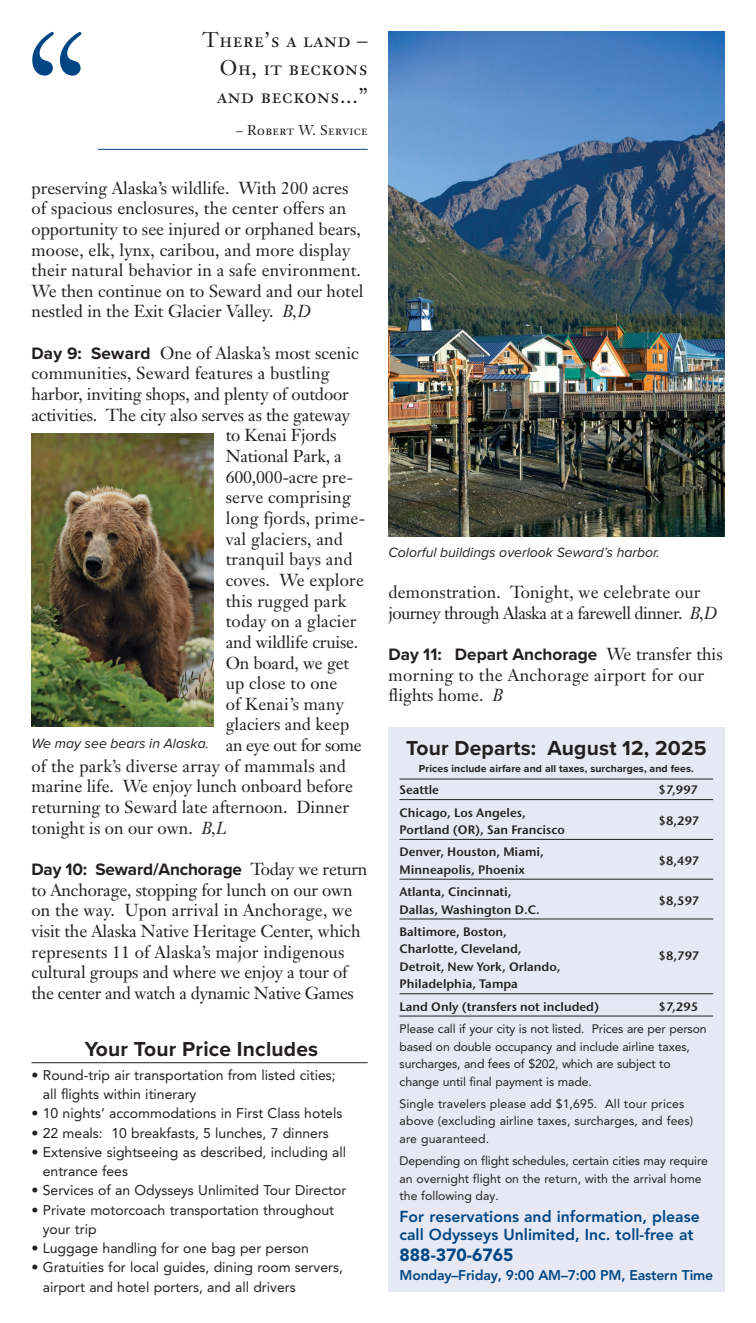
<style>
.page{position:relative;width:756px;height:1323px;background:#fff}
.page>*{position:absolute;margin:0;border:0;box-sizing:border-box;transform-origin:0 0}
.t1{font:700 21px "Proxima Nova";letter-spacing:.01em;color:#231f20}
.t2{font:21px/28px "Janson Text LT Pro";letter-spacing:.03em;color:#231f20;text-align:justify}
.Phone_Number{font:900 17.5px "Avenir LT Pro";color:#004684}
.t3{font:17.15px/20.7px "Janson Text LT Pro";color:#231f20}
.t4{font:17.15px/20.7px "Janson Text LT Pro";letter-spacing:.02em;color:#231f20}
.t5{font:17.15px/20.7px "Janson Text LT Pro";letter-spacing:-.03em;color:#231f20}
.Reservations{font:800 15.75px "Avenir LT Pro";color:#004684}
.Bullets{font:14px/19.2px "Avenir LT Pro";color:#231f20}
.t6{font:italic 14px "Proxima Nova";color:#231f20}
.Contact_Time{font:800 14px "Avenir LT Pro";letter-spacing:-.015em;color:#004684}
.t7{font:14px "Janson Text LT Pro";letter-spacing:.02em;color:#231f20}
.Copy{font:12.25px/17.5px "Avenir LT Pro";letter-spacing:-.01em;color:#231f20}
.City_Price{font:600 12.25px/17.5px "Stone Sans ITC Pro";color:#231f20}
.Copy-2{font:12.25px/17.5px "Avenir LT Pro";letter-spacing:.01em;color:#231f20}
.t8{font:700 10.5px "Proxima Nova";letter-spacing:.01em;color:#231f20}
.s1{font-style:italic}
.s2{font-family:"Proxima Nova";font-weight:700}
</style>
<div class="page">
<hr style="left:32px;top:1062px;width:336px;height:1px;background:#231f20">
<div style="left:388px;top:727px;width:336px;height:565px;background:#e6e9f3"></div>
<hr style="left:400px;top:779px;width:313px;height:1px;background:#231f20">
<hr style="left:400px;top:799px;width:313px;height:1px;background:#231f20">
<hr style="left:400px;top:839px;width:313px;height:1px;background:#231f20">
<hr style="left:400px;top:879px;width:313px;height:1px;background:#231f20">
<hr style="left:400px;top:919px;width:313px;height:1px;background:#231f20">
<hr style="left:400px;top:993px;width:313px;height:1px;background:#231f20">
<hr style="left:400px;top:1016px;width:313px;height:1px;background:#231f20">
<hr style="left:98px;top:149px;width:270px;height:1px;background:#004684">
<svg style="left:32px;top:32px;width:49px;height:44px"></svg>
<img style="left:32px;top:434px;width:182px;height:293px">
<img style="left:388px;top:32px;width:336px;height:505px">
<p class="t2" style="left:217px;top:26px;width:152px;text-indent:-15px">There’s a land – Oh, it beckons and beckons...”</p>
<p class="t7" style="left:236px;top:121px;width:133px">– Robert W. Service</p>
<p class="t3" style="left:32px;top:177px;width:334px">preserving Alaska’s wildlife. With 200 acres of spacious enclosures, the center offers an opportunity to see injured or orphaned bears, moose, elk, lynx, caribou, and more display their natural behavior in a safe environment.<br>We then continue on to Seward and our hotel nestled in the Exit Glacier Valley. <span class="s1">B,D</span></p>
<p class="t3" style="left:32px;top:342px;width:329px"><span class="s2">Day 9: Seward</span> One of Alaska’s most scenic</p>
<p class="t3" style="left:32px;top:363px;width:300px">communities, Seward features a bustling</p>
<p class="t3" style="left:32px;top:384px;width:319px">harbor, inviting shops, and plenty of outdoor</p>
<p class="t3" style="left:32px;top:404px;width:320px">activities. The city also serves as the gateway</p>
<p class="t3" style="left:226px;top:425px;width:112px">to Kenai Fjords</p>
<p class="t3" style="left:226px;top:446px;width:118px">National Park, a</p>
<p class="t3" style="left:226px;top:466px;width:129px">600,000-acre pre-</p>
<p class="t3" style="left:226px;top:487px;width:127px">serve comprising</p>
<p class="t3" style="left:226px;top:508px;width:141px">long fjords, prime-</p>
<p class="t3" style="left:226px;top:528px;width:119px">val glaciers, and</p>
<p class="t3" style="left:226px;top:549px;width:128px">tranquil bays and</p>
<p class="t3" style="left:226px;top:570px;width:140px">coves. We explore</p>
<p class="t3" style="left:226px;top:590px;width:123px">this rugged park</p>
<p class="t3" style="left:226px;top:611px;width:132px">today on a glacier</p>
<p class="t3" style="left:226px;top:632px;width:134px">and wildlife cruise.</p>
<p class="t3" style="left:226px;top:652px;width:125px">On board, we get</p>
<p class="t3" style="left:226px;top:673px;width:113px">up close to one</p>
<p class="t3" style="left:226px;top:694px;width:120px">of Kenai’s many</p>
<p class="t3" style="left:226px;top:714px;width:125px">glaciers and keep</p>
<p class="t3" style="left:226px;top:735px;width:138px">an eye out for some</p>
<p class="t3" style="left:32px;top:755px;width:316px">of the park’s diverse array of mammals and</p>
<p class="t3" style="left:32px;top:776px;width:323px">marine life. We enjoy lunch onboard before</p>
<p class="t3" style="left:32px;top:797px;width:319px">returning to Seward late afternoon. Dinner</p>
<p class="t3" style="left:32px;top:817px;width:197px">tonight is on our own. <span class="s1">B,L</span></p>
<p class="t3" style="left:32px;top:859px;width:337px"><span class="s2">Day 10: Seward/Anchorage</span> Today we return to Anchorage, stopping for lunch on our own on the way. Upon arrival in Anchorage, we visit the Alaska Native Heritage Center, which represents 11 of Alaska’s major indigenous cultural groups and where we enjoy a tour of the center and watch a dynamic Native Games</p>
<p class="t1" style="left:85px;top:1033px;width:235px">Your Tour Price Includes</p>
<p class="Bullets" style="left:43px;top:1065px;width:294px;text-indent:-11px">• Round-trip air transportation from listed cities; all flights within itinerary</p>
<p class="Bullets" style="left:32px;top:1104px;width:312px">• 10 nights’ accommodations in First Class hotels</p>
<p class="Bullets" style="left:32px;top:1123px;width:299px">• 22 meals: 10 breakfasts, 5 lunches, 7 dinners</p>
<p class="Bullets" style="left:43px;top:1142px;width:305px;text-indent:-11px">• Extensive sightseeing as described, including all entrance fees</p>
<p class="Bullets" style="left:32px;top:1181px;width:316px">• Services of an Odysseys Unlimited Tour Director</p>
<p class="Bullets" style="left:43px;top:1200px;width:293px;text-indent:-11px">• Private motorcoach transportation throughout your trip</p>
<p class="Bullets" style="left:32px;top:1238px;width:279px">• Luggage handling for one bag per person</p>
<p class="Bullets" style="left:43px;top:1258px;width:302px;text-indent:-11px">• Gratuities for local guides, dining room servers, airport and hotel porters, and all drivers</p>
<p class="t6" style="left:32px;top:732px;width:179px">We may see bears in Alaska.</p>
<p class="t6" style="left:389px;top:542px;width:273px">Colorful buildings overlook Seward’s harbor.</p>
<p class="t5" style="left:388px;top:582px;width:330px">demonstration. Tonight, we celebrate our journey through Alaska at a farewell dinner. <span class="s1">B,D</span></p>
<p class="t4" style="left:388px;top:644px;width:336px"><span class="s2">Day 11: Depart Anchorage</span> We transfer this morning to the Anchorage airport for our flights home. <span class="s1">B</span></p>
<p class="t1" style="left:406px;top:732px;width:302px">Tour Departs: August 12, 2025</p>
<p class="t8" style="left:419px;top:761px;width:276px">Prices include airfare and all taxes, surcharges, and fees.</p>
<p class="City_Price" style="left:400px;top:781px;width:41px">Seattle</p>
<p class="City_Price" style="left:659px;top:781px;width:41px">$7,997</p>
<p class="City_Price" style="left:400px;top:804px;width:167px">Chicago, Los Angeles,<br>Portland (OR), San Francisco</p>
<p class="City_Price" style="left:659px;top:812px;width:42px">$8,297</p>
<p class="City_Price" style="left:400px;top:843px;width:146px">Denver, Houston, Miami,</p>
<p class="City_Price" style="left:659px;top:852px;width:42px">$8,497</p>
<p class="City_Price" style="left:400px;top:861px;width:127px">Minneapolis, Phoenix</p>
<p class="City_Price" style="left:400px;top:883px;width:113px">Atlanta, Cincinnati,</p>
<p class="City_Price" style="left:659px;top:892px;width:42px">$8,597</p>
<p class="City_Price" style="left:400px;top:901px;width:142px">Dallas, Washington D.C.</p>
<p class="City_Price" style="left:400px;top:923px;width:162px">Baltimore, Boston,<br>Charlotte, Cleveland,<br>Detroit, New York, Orlando,</p>
<p class="City_Price" style="left:659px;top:947px;width:42px">$8,797</p>
<p class="City_Price" style="left:400px;top:975px;width:120px">Philadelphia, Tampa</p>
<p class="City_Price" style="left:400px;top:998px;width:201px">Land Only (transfers not included)</p>
<p class="City_Price" style="left:659px;top:998px;width:41px">$7,295</p>
<p class="Copy" style="left:400px;top:1020px;width:309px">Please call if your city is not listed. Prices are per person based on double occupancy and include airline taxes, surcharges, and fees of $202, which are subject to change until final payment is made.</p>
<p class="Copy-2" style="left:400px;top:1095px;width:295px">Single travelers please add $1,695. All tour prices above (excluding airline taxes, surcharges, and fees) are guaranteed.</p>
<p class="Copy" style="left:400px;top:1152px;width:310px">Depending on flight schedules, certain cities may require an overnight flight on the return, with the arrival home the following day.</p>
<p class="Reservations" style="left:400px;top:1208px;width:302px">For reservations and information, please</p>
<p class="Reservations" style="left:400px;top:1225px;width:296px">call Odysseys Unlimited, Inc. toll-free at</p>
<p class="Phone_Number" style="left:400px;top:1244px;width:115px">888-370-6765</p>
<p class="Contact_Time" style="left:400px;top:1267px;width:315px">Monday–Friday, 9:00 AM–7:00 PM, Eastern Time</p>
</div>
